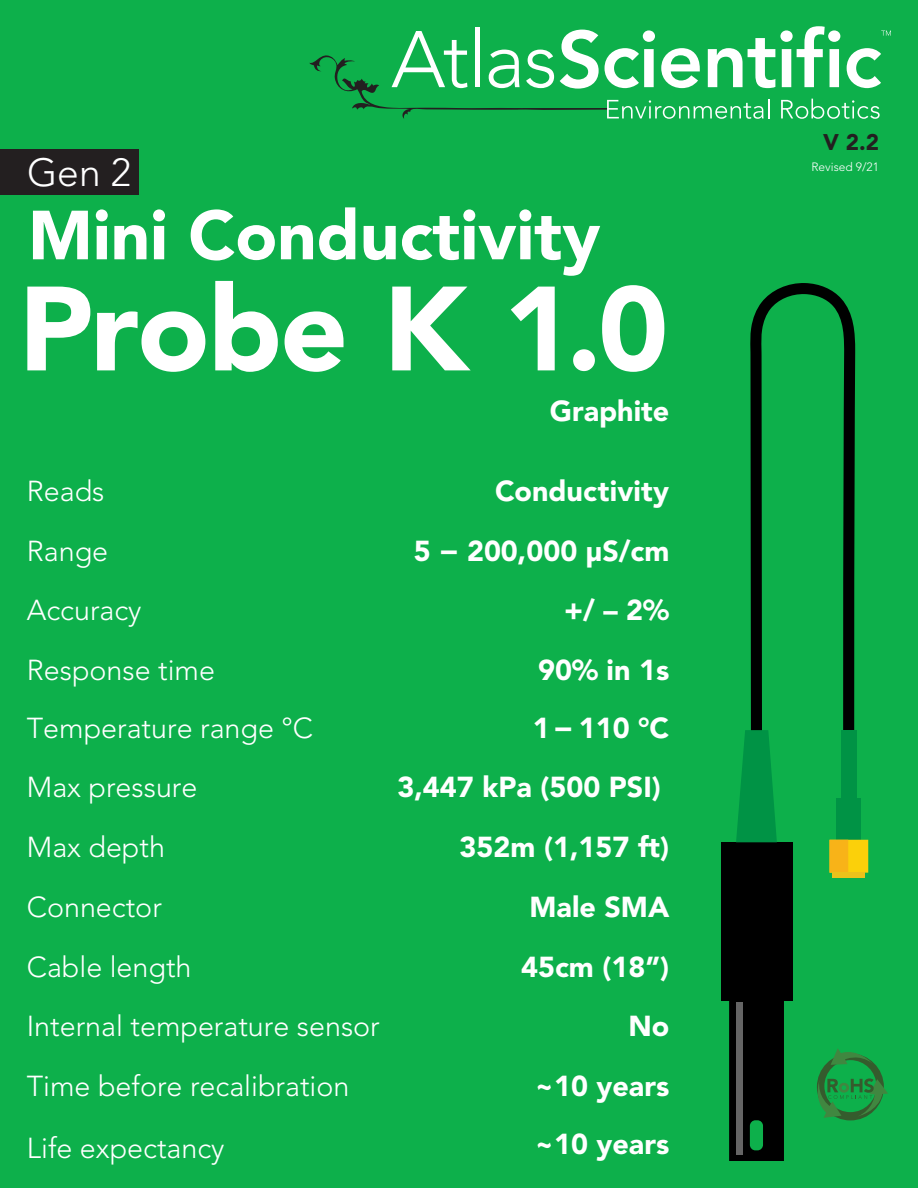
<style>
.page{position:relative;width:918px;height:1188px;background:#0db04b}
.page>*{position:absolute;margin:0;border:0;box-sizing:border-box;transform-origin:0 0}
.t1{font:900 118.35px "Avenir";letter-spacing:-.015em;color:#fff}
.t2{font:900 68.7px "Avenir";color:#fff}
.t3{font:300 39px "Avenir";color:#fff}
.t4{font:300 28.65px "Avenir";color:#fff}
.t5{font:900 28.65px "Avenir";color:#fff}
.t6{font:900 22.5px "Avenir";color:#231f20}
.t7{font:300 12px "Avenir";color:#fff}
</style>
<div class="page">
<svg style="left:817px;top:1048px;width:71px;height:72px"></svg>
<svg style="left:750px;top:283px;width:105px;height:447px"></svg>
<div style="left:841px;top:730px;width:16px;height:74px;background:#009345"></div>
<div style="left:837px;top:798px;width:24px;height:43px;background:#009345"></div>
<div style="left:830px;top:840px;width:38px;height:33px;background:#fbd00a"></div>
<div style="left:830px;top:840px;width:18px;height:33px;background:#f8b318"></div>
<div style="left:833px;top:873px;width:32px;height:5px;background:#ecc21b"></div>
<div style="left:721px;top:842px;width:71px;height:159px;background:#000"></div>
<svg style="left:736px;top:730px;width:41px;height:112px"></svg>
<svg style="left:729px;top:1001px;width:55px;height:160px;background:#000803"></svg>
<div style="left:736px;top:1002px;width:7px;height:153px;background:#656565"></div>
<div style="left:0;top:149px;width:138px;height:46px;background:#231f20"></div>
<svg style="left:309px;top:26px;width:582px;height:93px"></svg>
<h3 class="t3" style="left:27px;top:150px;width:106px">Gen 2</h3>
<h2 class="t2" style="left:28px;top:194px;width:574px">Mini Conductivity</h2>
<h1 class="t1" style="left:19px;top:258px;width:651px">Probe K 1.0</h1>
<p class="t5" style="left:550px;top:394px;width:121px">Graphite</p>
<p class="t4" style="left:27px;top:474px;width:79px">Reads</p>
<p class="t5" style="left:495px;top:474px;width:176px">Conductivity</p>
<p class="t4" style="left:27px;top:534px;width:83px">Range</p>
<p class="t5" style="left:414px;top:533px;width:257px">5 − 200,000 µS/cm</p>
<p class="t4" style="left:27px;top:594px;width:116px">Accuracy</p>
<p class="t5" style="left:564px;top:593px;width:107px">+/ – 2%</p>
<p class="t4" style="left:27px;top:653px;width:190px">Response time</p>
<p class="t5" style="left:538px;top:653px;width:133px">90% in 1s</p>
<p class="t4" style="left:27px;top:711px;width:288px">Temperature range °C</p>
<p class="t5" style="left:533px;top:710px;width:138px">1− 110 °C</p>
<p class="t4" style="left:27px;top:771px;width:172px">Max pressure</p>
<p class="t5" style="left:397px;top:770px;width:265px">3,447 kPa (500 PSI)</p>
<p class="t4" style="left:27px;top:831px;width:140px">Max depth</p>
<p class="t5" style="left:460px;top:830px;width:211px">352m (1,157 ft)</p>
<p class="t4" style="left:27px;top:890px;width:137px">Connector</p>
<p class="t5" style="left:530px;top:890px;width:141px">Male SMA</p>
<p class="t4" style="left:27px;top:950px;width:166px">Cable length</p>
<p class="t5" style="left:521px;top:949px;width:150px">45cm (18”)</p>
<p class="t4" style="left:27px;top:1010px;width:355px">Internal temperature sensor</p>
<p class="t5" style="left:628px;top:1009px;width:42px">No</p>
<p class="t4" style="left:27px;top:1069px;width:324px">Time before recalibration</p>
<p class="t5" style="left:535px;top:1069px;width:136px">~10 years</p>
<p class="t4" style="left:27px;top:1131px;width:199px">Life expectancy</p>
<p class="t5" style="left:535px;top:1127px;width:136px">~10 years</p>
<p class="t6" style="left:823px;top:128px;width:57px">V 2.2</p>
<p class="t7" style="left:811px;top:160px;width:69px">Revised 9/21</p>
</div>
